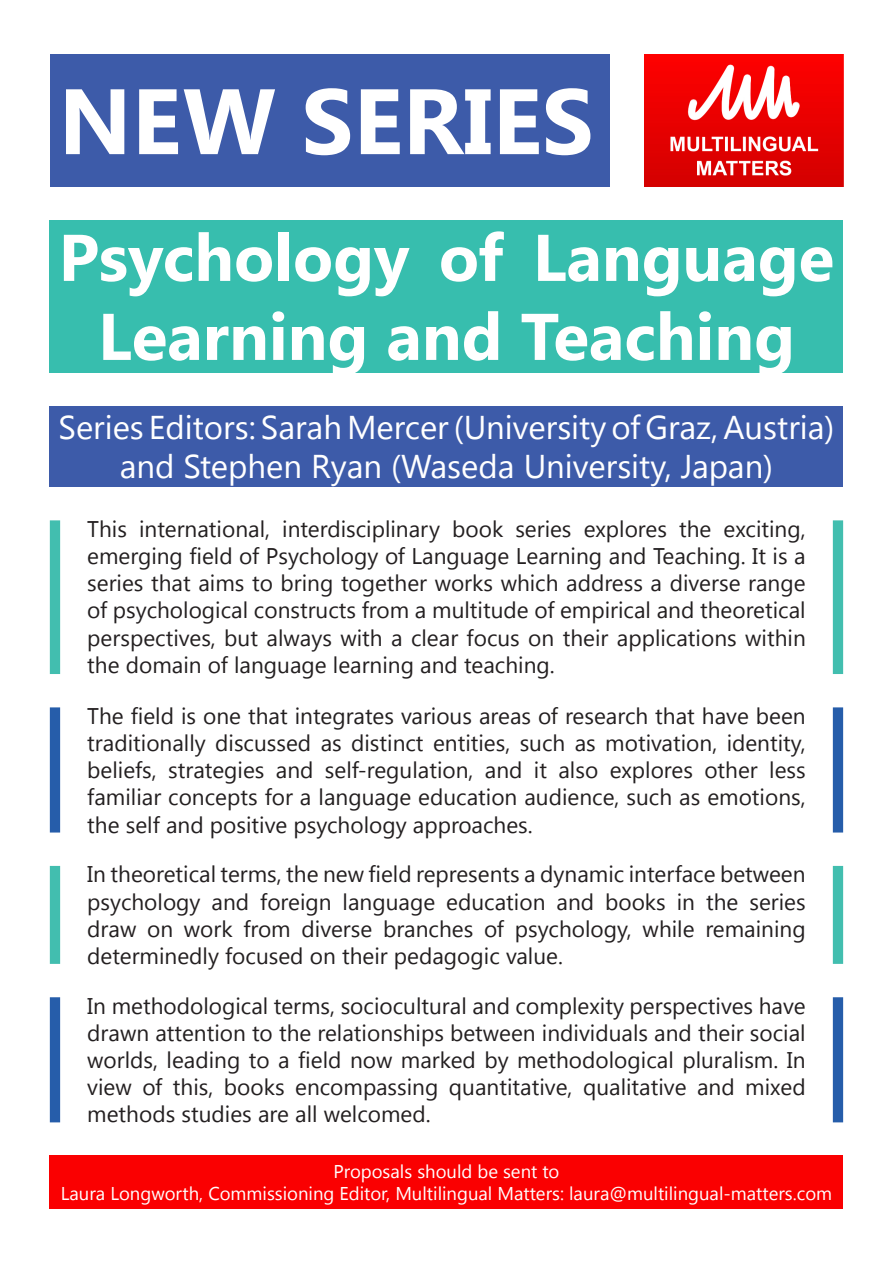
<style>
.page{position:relative;width:893px;height:1263px;background:#fff}
.page>*{position:absolute;margin:0;border:0;box-sizing:border-box;transform-origin:0 0}
.t1{font:700 92.55px "Segoe UI";color:#fff}
.t2{font:700 65.85px/79.1px "Segoe UI";color:#fff;text-align:center}
.t3{font:32.85px "Segoe UI";color:#fff}
.t4{font:22.65px/27.2px "Segoe UI";color:#231f20;text-align:justify}
.t5{font:18.45px "Segoe UI";color:#fff}
</style>
<div class="page">
<div style="left:50px;top:707px;width:10px;height:125px;background:#265daa"></div>
<div style="left:50px;top:997px;width:10px;height:125px;background:#265daa"></div>
<div style="left:50px;top:866px;width:10px;height:98px;background:#42beaf"></div>
<div style="left:50px;top:520px;width:10px;height:154px;background:#42beaf"></div>
<div style="left:50px;top:220px;width:793px;height:153px;background:#37beae"></div>
<div style="left:50px;top:1156px;width:793px;height:53px;background:#fa0001"></div>
<div style="left:50px;top:406px;width:793px;height:81px;background:#3d5ba9"></div>
<div style="left:50px;top:54px;width:560px;height:133px;background:#3d5ba9"></div>
<img style="left:645px;top:54px;width:198px;height:133px">
<div style="left:833px;top:707px;width:10px;height:125px;background:#265daa"></div>
<div style="left:833px;top:997px;width:10px;height:125px;background:#265daa"></div>
<div style="left:833px;top:866px;width:10px;height:98px;background:#42beaf"></div>
<div style="left:833px;top:520px;width:10px;height:154px;background:#42beaf"></div>
<p class="t1" style="left:59px;top:55px;width:537px">NEW SERIES</p>
<p class="t2" style="left:59px;top:214px;width:777px">Psychology of Language<br>Learning and Teaching</p>
<p class="t3" style="left:59px;top:404px;width:777px">Series Editors: Sarah Mercer (University of Graz, Austria)</p>
<p class="t3" style="left:120px;top:444px;width:655px">and Stephen Ryan (Waseda University, Japan)</p>
<p class="t4" style="left:87px;top:514px;width:720px">This international, interdisciplinary book series explores the exciting, emerging field of Psychology of Language Learning and Teaching. It is a series that aims to bring together works which address a diverse range of psychological constructs from a multitude of empirical and theoretical perspectives, but always with a clear focus on their applications within the domain of language learning and teaching.</p>
<p class="t4" style="left:87px;top:701px;width:720px">The field is one that integrates various areas of research that have been traditionally discussed as distinct entities, such as motivation, identity, beliefs, strategies and self-regulation, and it also explores other less familiar concepts for a language education audience, such as emotions, the self and positive psychology approaches.</p>
<p class="t4" style="left:87px;top:860px;width:720px">In theoretical terms, the new field represents a dynamic interface between psychology and foreign language education and books in the series draw on work from diverse branches of psychology, while remaining determinedly focused on their pedagogic value.</p>
<p class="t4" style="left:87px;top:991px;width:720px">In methodological terms, sociocultural and complexity perspectives have drawn attention to the relationships between individuals and their social worlds, leading to a field now marked by methodological pluralism. In view of this, books encompassing quantitative, qualitative and mixed methods studies are all welcomed.</p>
<p class="t5" style="left:333px;top:1159px;width:227px">Proposals should be sent to</p>
<p class="t5" style="left:61px;top:1181px;width:773px">Laura Longworth, Commissioning Editor, Multilingual Matters: laura@multilingual-matters.com</p>
</div>
